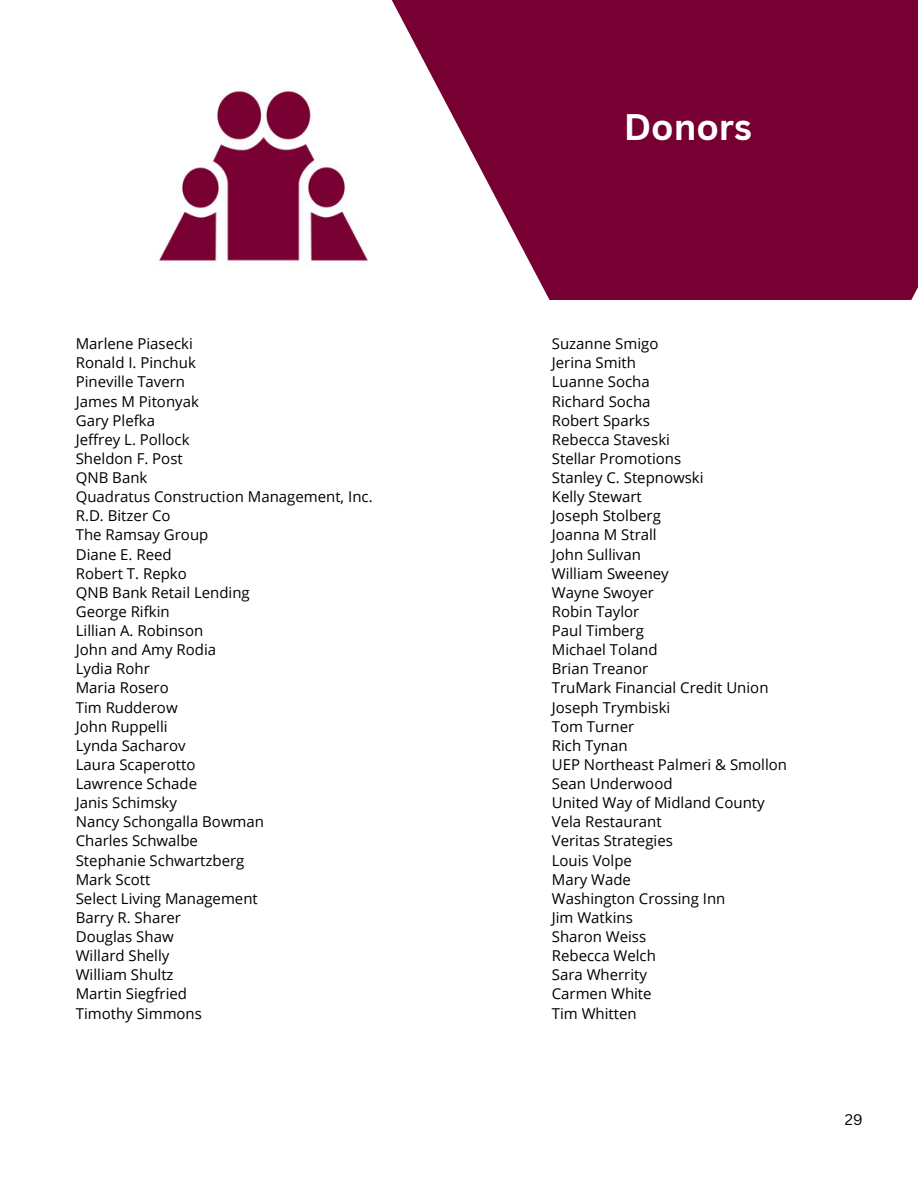
<style>
.page{position:relative;width:918px;height:1188px;background:#fff}
.page>*{position:absolute;margin:0;border:0;box-sizing:border-box;transform-origin:0 0}
.t1{font:700 36px "Canva Sans";color:#fff}
.t2{font:15px/19.2px "Open Sans";color:#000}
.t3{font:15px "Canva Sans";color:#000}
</style>
<div class="page">
<svg style="left:392px;top:0;width:526px;height:300px;fill:#703"></svg>
<img style="left:159px;top:91px;width:209px;height:172px">
<h1 class="t1" style="left:624px;top:101px;width:130px">Donors</h1>
<p class="t2" style="left:76px;top:334px;width:298px">Marlene Piasecki<br>Ronald I. Pinchuk<br>Pineville Tavern<br>James M Pitonyak<br>Gary Plefka<br>Jeffrey L. Pollock<br>Sheldon F. Post<br>QNB Bank<br>Quadratus Construction Management, Inc.<br>R.D. Bitzer Co<br>The Ramsay Group<br>Diane E. Reed<br>Robert T. Repko<br>QNB Bank Retail Lending<br>George Rifkin<br>Lillian A. Robinson<br>John and Amy Rodia<br>Lydia Rohr<br>Maria Rosero<br>Tim Rudderow<br>John Ruppelli<br>Lynda Sacharov<br>Laura Scaperotto<br>Lawrence Schade<br>Janis Schimsky<br>Nancy Schongalla Bowman<br>Charles Schwalbe<br>Stephanie Schwartzberg<br>Mark Scott<br>Select Living Management<br>Barry R. Sharer<br>Douglas Shaw<br>Willard Shelly<br>William Shultz<br>Martin Siegfried<br>Timothy Simmons</p>
<p class="t2" style="left:552px;top:334px;width:237px">Suzanne Smigo<br>Jerina Smith<br>Luanne Socha<br>Richard Socha<br>Robert Sparks<br>Rebecca Staveski<br>Stellar Promotions<br>Stanley C. Stepnowski<br>Kelly Stewart<br>Joseph Stolberg<br>Joanna M Strall<br>John Sullivan<br>William Sweeney<br>Wayne Swoyer<br>Robin Taylor<br>Paul Timberg<br>Michael Toland<br>Brian Treanor<br>TruMark Financial Credit Union<br>Joseph Trymbiski<br>Tom Turner<br>Rich Tynan<br>UEP Northeast Palmeri &amp; Smollon<br>Sean Underwood<br>United Way of Midland County<br>Vela Restaurant<br>Veritas Strategies<br>Louis Volpe<br>Mary Wade<br>Washington Crossing Inn<br>Jim Watkins<br>Sharon Weiss<br>Rebecca Welch<br>Sara Wherrity<br>Carmen White<br>Tim Whitten</p>
<p class="t3" style="left:845px;top:1109px;width:19px">29</p>
</div>
